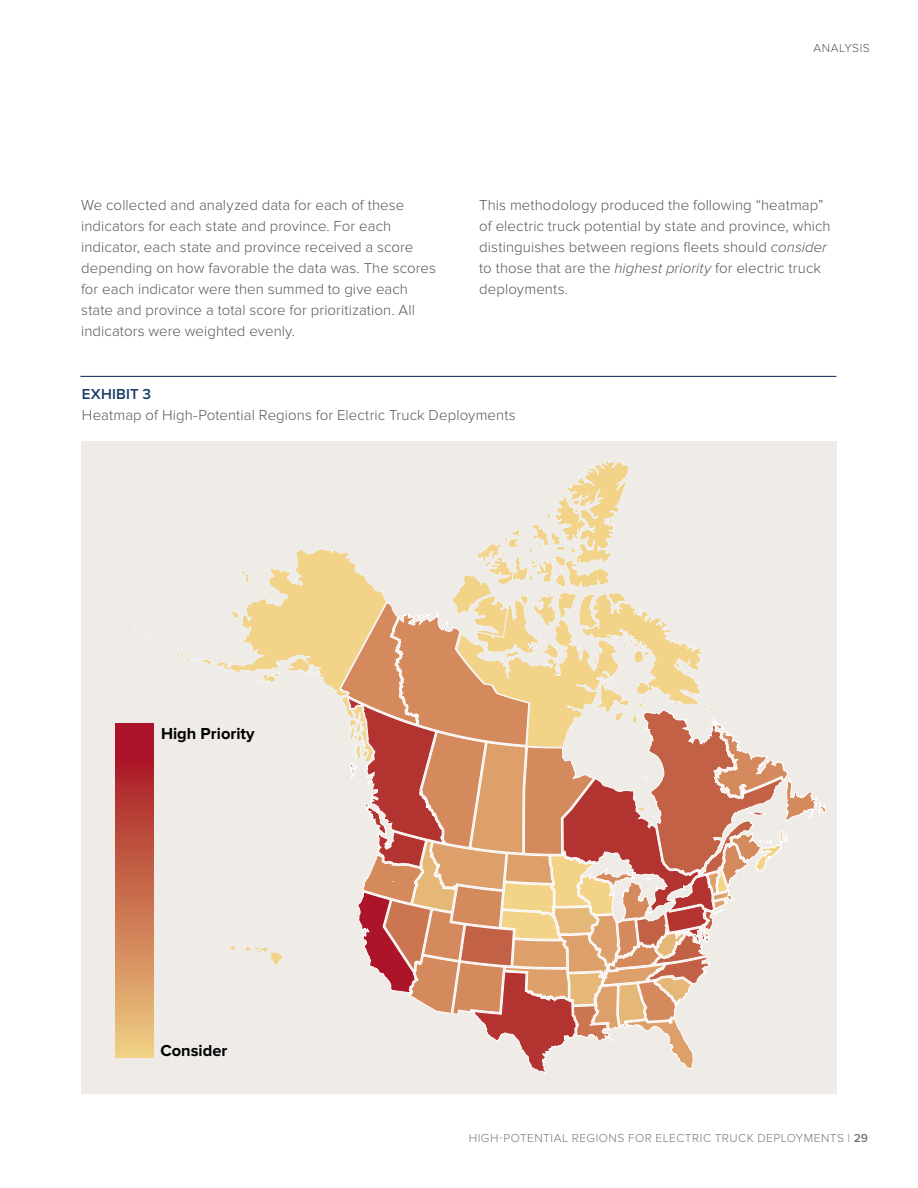
<style>
.page{position:relative;width:918px;height:1188px;background:#fff}
.page>*{position:absolute;margin:0;border:0;box-sizing:border-box;transform-origin:0 0}
.t1{font:700 16.5px "Proxima Nova";color:#000}
.t2{font:300 15px/21px "Proxima Nova";letter-spacing:.005em;color:#58595b}
.t3{font:600 15px "Proxima Nova";letter-spacing:.015em;color:#183b66}
.t4{font:300 12px "Proxima Nova";letter-spacing:.04em;color:#77787b}
.t5{font:300 12px "Proxima Nova";letter-spacing:.045em;color:#58595b}
.s1{font-style:italic}
.s2{font-weight:600}
</style>
<div class="page">
<div style="left:81px;top:441px;width:756px;height:653px;background:#efece8"></div>
<hr style="left:80px;top:376px;width:756px;height:1px;background:#183b66">
<div style="left:115px;top:1019px;width:38px;height:38px;background:#f2d387"></div>
<div style="left:115px;top:1013px;width:38px;height:39px;background:#f0ce84"></div>
<div style="left:115px;top:1008px;width:38px;height:38px;background:#eeca82"></div>
<div style="left:115px;top:1002px;width:38px;height:39px;background:#ecc67f"></div>
<div style="left:115px;top:996px;width:38px;height:39px;background:#eac27d"></div>
<div style="left:115px;top:991px;width:38px;height:38px;background:#e9be7b"></div>
<div style="left:115px;top:985px;width:38px;height:39px;background:#e7ba79"></div>
<div style="left:115px;top:978px;width:38px;height:39px;background:#e5b676"></div>
<div style="left:115px;top:973px;width:38px;height:38px;background:#e4b274"></div>
<div style="left:115px;top:967px;width:38px;height:39px;background:#e2ae71"></div>
<div style="left:115px;top:960px;width:38px;height:39px;background:#e1aa6f"></div>
<div style="left:115px;top:953px;width:38px;height:39px;background:#dfa56c"></div>
<div style="left:115px;top:946px;width:38px;height:39px;background:#dda16a"></div>
<div style="left:115px;top:939px;width:38px;height:39px;background:#dc9d67"></div>
<div style="left:115px;top:934px;width:38px;height:38px;background:#da9965"></div>
<div style="left:115px;top:927px;width:38px;height:38px;background:#d99563"></div>
<div style="left:115px;top:920px;width:38px;height:38px;background:#d79160"></div>
<div style="left:115px;top:913px;width:38px;height:38px;background:#d58d5e"></div>
<div style="left:115px;top:907px;width:38px;height:39px;background:#d4895c"></div>
<div style="left:115px;top:900px;width:38px;height:39px;background:#d2855a"></div>
<div style="left:115px;top:892px;width:38px;height:38px;background:#d08157"></div>
<div style="left:115px;top:886px;width:38px;height:39px;background:#cf7d55"></div>
<div style="left:115px;top:878px;width:38px;height:39px;background:#cd7953"></div>
<div style="left:115px;top:871px;width:38px;height:39px;background:#cc7551"></div>
<div style="left:115px;top:864px;width:38px;height:39px;background:#ca714f"></div>
<div style="left:115px;top:857px;width:38px;height:39px;background:#c86d4c"></div>
<div style="left:115px;top:850px;width:38px;height:39px;background:#c7694a"></div>
<div style="left:115px;top:842px;width:38px;height:38px;background:#c56548"></div>
<div style="left:115px;top:835px;width:38px;height:38px;background:#c36146"></div>
<div style="left:115px;top:828px;width:38px;height:38px;background:#c25d44"></div>
<div style="left:115px;top:821px;width:38px;height:38px;background:#c05942"></div>
<div style="left:115px;top:814px;width:38px;height:38px;background:#bf5540"></div>
<div style="left:115px;top:807px;width:38px;height:38px;background:#bd513e"></div>
<div style="left:115px;top:800px;width:38px;height:38px;background:#bc4d3c"></div>
<div style="left:115px;top:794px;width:38px;height:39px;background:#ba493a"></div>
<div style="left:115px;top:787px;width:38px;height:39px;background:#b94538"></div>
<div style="left:115px;top:780px;width:38px;height:39px;background:#b74137"></div>
<div style="left:115px;top:775px;width:38px;height:38px;background:#b63d35"></div>
<div style="left:115px;top:769px;width:38px;height:39px;background:#b53934"></div>
<div style="left:115px;top:762px;width:38px;height:39px;background:#b33532"></div>
<div style="left:115px;top:757px;width:38px;height:38px;background:#b23130"></div>
<div style="left:115px;top:751px;width:38px;height:39px;background:#b12d2f"></div>
<div style="left:115px;top:745px;width:38px;height:39px;background:#b0292e"></div>
<div style="left:115px;top:741px;width:38px;height:39px;background:#af252d"></div>
<div style="left:115px;top:736px;width:38px;height:38px;background:#ae212b"></div>
<div style="left:115px;top:732px;width:38px;height:38px;background:#ad1d2a"></div>
<div style="left:115px;top:727px;width:38px;height:39px;background:#ac1829"></div>
<svg style="left:532px;top:461px;width:97px;height:68px"></svg>
<svg style="left:109px;top:549px;width:231px;height:214px"></svg>
<svg style="left:231px;top:946px;width:4px;height:4px"></svg>
<svg style="left:245px;top:947px;width:38px;height:17px"></svg>
<svg style="left:340px;top:529px;width:486px;height:544px"></svg>
<p class="t5" style="left:814px;top:41px;width:58px">ANALYSIS</p>
<p class="t2" style="left:81px;top:195px;width:356px">We collected and analyzed data for each of these indicators for each state and province. For each indicator, each state and province received a score depending on how favorable the data was. The scores for each indicator were then summed to give each state and province a total score for prioritization. All indicators were weighted evenly.</p>
<p class="t2" style="left:479px;top:195px;width:353px">This methodology produced the following “heatmap” of electric truck potential by state and province, which distinguishes between regions fleets should <span class="s1">consider </span>to those that are the <span class="s1">highest priority</span> for electric truck deployments.</p>
<p class="t3" style="left:82px;top:385px;width:71px">EXHIBIT 3</p>
<p class="t2" style="left:82px;top:405px;width:435px">Heatmap of High-Potential Regions for Electric Truck Deployments</p>
<p class="t1" style="left:161px;top:726px;width:95px">High Priority</p>
<p class="t1" style="left:161px;top:1043px;width:68px">Consider</p>
<p class="t4" style="left:469px;top:1131px;width:401px">HIGH-POTENTIAL REGIONS FOR ELECTRIC TRUCK DEPLOYMENTS | <span class="s2">29</span></p>
</div>
